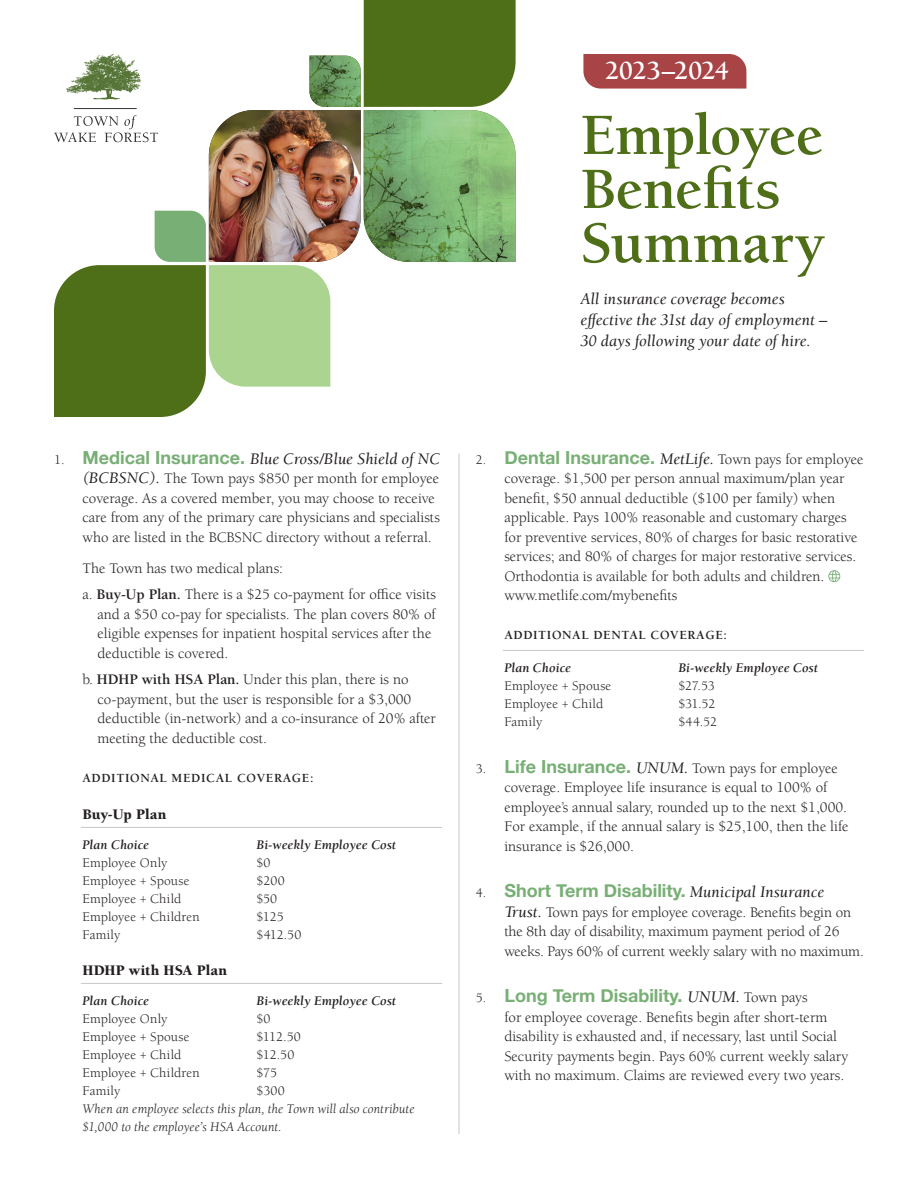
<style>
.page{position:relative;width:918px;height:1188px;background:#fff}
.page>*{position:absolute;margin:0;border:0;box-sizing:border-box;transform-origin:0 0}
.t1{font:700 60px/54px "Berkeley Std";letter-spacing:-.01em;color:#4e6e17}
.t2{font:700 26.85px "Berkeley Std";letter-spacing:-.025em;color:#fff}
.t3{font:700 18px "Helvetica Neue";color:#78af75}
.t4{font:italic 16.5px/21px "Berkeley Pro";color:#231f20}
.t5{font:15px/19.5px "Berkeley Pro";color:#231f20}
.t6{font:900 15px "Berkeley Pro";letter-spacing:.005em;color:#231f20}
.t7{font:13.5px "Berkeley Pro";letter-spacing:.005em;color:#231f20}
.t8{font:italic 700 13.5px "Berkeley Std";color:#231f20}
.t9{font:italic 13.5px/18px "Berkeley Pro";letter-spacing:.005em;color:#231f20}
.t10{font:700 12.75px "Berkeley Std";letter-spacing:.05em;color:#231f20}
.s1{font-style:normal;font-size:13.5px}
.s2{font-family:"Helvetica Neue";font-weight:700;font-style:normal;font-size:18px;color:#78af75}
.s3{font-style:italic;font-size:16.5px}
.s4{font-family:"Berkeley Std";font-weight:700}
.s5{font-size:13.5px}
.s6{font-family:"Helvetica Neue";font-weight:700;font-size:18px;color:#78af75}
.s7{font-family:"Berkeley Pro";font-weight:400;font-size:13.5px;color:#231f20}
.s8{font-family:"Berkeley Pro";font-weight:400;font-style:italic;font-size:16.5px;color:#231f20}
.s9{font-family:"Berkeley Pro";font-weight:400;font-size:15px;color:#231f20}
</style>
<div class="page">
<hr style="left:81px;top:827px;width:361px;height:1px;background:#c7c8ca">
<hr style="left:81px;top:983px;width:361px;height:1px;background:#c7c8ca">
<hr style="left:503px;top:650px;width:361px;height:1px;background:#c7c8ca">
<svg style="left:828px;top:570px;width:12px;height:12px"></svg>
<svg style="left:54px;top:0;width:462px;height:417px"></svg>
<img style="left:309px;top:56px;width:52px;height:51px">
<div style="left:583px;top:54px;width:163px;height:35px;background:#a84346"></div>
<hr style="left:459px;top:454px;width:1px;height:680px;background:#c7c8ca">
<h2 class="t2" style="left:605px;top:57px;width:126px">2023–2024</h2>
<h1 class="t1" style="left:580px;top:109px;width:246px">Employee<br>Benefits<br>Summary</h1>
<p class="t4" style="left:580px;top:289px;width:249px">All insurance coverage becomes effective the 31st day of employment –<br>30 days following your date of hire.</p>
<p class="t4" style="left:54px;top:448px;width:388px"><span class="s1">1.</span> <span class="s2">Medical Insurance.</span> Blue Cross/Blue Shield of NC</p>
<p class="t5" style="left:82px;top:469px;width:359px"><span class="s3">(BCBSNC).</span> The Town pays $850 per month for employee coverage. As a covered member, you may choose to receive care from any of the primary care physicians and specialists who are listed in the BCBSNC directory without a referral.</p>
<p class="t5" style="left:82px;top:555px;width:355px;line-height:26.2px">The Town has two medical plans:<br>a. <span class="s4">Buy-Up Plan.</span> There is a $25 co-payment for office visits</p>
<p class="t5" style="left:97px;top:605px;width:340px">and a $50 co-pay for specialists. The plan covers 80% of eligible expenses for inpatient hospital services after the deductible is covered.</p>
<p class="t5" style="left:97px;top:670px;width:340px;text-indent:-15px">b. <span class="s4">HDHP with HSA Plan.</span> Under this plan, there is no co-payment, but the user is responsible for a $3,000 deductible (in-network) and a co-insurance of 20% after meeting the deductible cost.</p>
<p class="t10" style="left:82px;top:771px;width:233px">ADDITIONAL MEDICAL COVERAGE:</p>
<p class="t6" style="left:82px;top:806px;width:85px">Buy-Up Plan</p>
<p class="t8" style="left:82px;top:838px;width:68px">Plan Choice</p>
<p class="t8" style="left:256px;top:838px;width:141px">Bi-weekly Employee Cost</p>
<p class="t7" style="left:82px;top:855px;width:87px">Employee Only</p>
<p class="t7" style="left:256px;top:855px;width:16px">$0</p>
<p class="t7" style="left:82px;top:873px;width:109px">Employee + Spouse</p>
<p class="t7" style="left:256px;top:873px;width:30px">$200</p>
<p class="t7" style="left:82px;top:891px;width:100px">Employee + Child</p>
<p class="t7" style="left:256px;top:891px;width:22px">$50</p>
<p class="t7" style="left:82px;top:909px;width:119px">Employee + Children</p>
<p class="t7" style="left:256px;top:909px;width:29px">$125</p>
<p class="t7" style="left:82px;top:927px;width:39px">Family</p>
<p class="t7" style="left:256px;top:927px;width:46px">$412.50</p>
<p class="t6" style="left:82px;top:962px;width:146px">HDHP with HSA Plan</p>
<p class="t8" style="left:82px;top:994px;width:68px">Plan Choice</p>
<p class="t8" style="left:256px;top:994px;width:141px">Bi-weekly Employee Cost</p>
<p class="t7" style="left:82px;top:1011px;width:87px">Employee Only</p>
<p class="t7" style="left:256px;top:1011px;width:16px">$0</p>
<p class="t7" style="left:82px;top:1029px;width:109px">Employee + Spouse</p>
<p class="t7" style="left:256px;top:1029px;width:46px">$112.50</p>
<p class="t7" style="left:82px;top:1047px;width:100px">Employee + Child</p>
<p class="t7" style="left:256px;top:1047px;width:39px">$12.50</p>
<p class="t7" style="left:82px;top:1065px;width:119px">Employee + Children</p>
<p class="t7" style="left:256px;top:1065px;width:22px">$75</p>
<p class="t7" style="left:82px;top:1083px;width:39px">Family</p>
<p class="t7" style="left:256px;top:1083px;width:30px">$300</p>
<p class="t9" style="left:82px;top:1100px;width:334px">When an employee selects this plan, the Town will also contribute $1,000 to the employee’s HSA Account.</p>
<p class="t5" style="left:504px;top:449px;width:361px;text-indent:-29px"><span class="s5">2.</span> <span class="s6">Dental Insurance.</span> <span class="s3">MetLife.</span> Town pays for employee coverage. $1,500 per person annual maximum/plan year benefit, $50 annual deductible ($100 per family) when applicable. Pays 100% reasonable and customary charges for preventive services, 80% of charges for basic restorative services; and 80% of charges for major restorative services.<br>Orthodontia is available for both adults and children. www.metlife.com/mybenefits</p>
<p class="t10" style="left:504px;top:628px;width:224px">ADDITIONAL DENTAL COVERAGE:</p>
<p class="t8" style="left:504px;top:661px;width:68px">Plan Choice</p>
<p class="t8" style="left:678px;top:661px;width:141px">Bi-weekly Employee Cost</p>
<p class="t7" style="left:504px;top:678px;width:109px">Employee + Spouse</p>
<p class="t7" style="left:678px;top:678px;width:38px">$27.53</p>
<p class="t7" style="left:504px;top:696px;width:100px">Employee + Child</p>
<p class="t7" style="left:678px;top:696px;width:39px">$31.52</p>
<p class="t7" style="left:504px;top:714px;width:39px">Family</p>
<p class="t7" style="left:678px;top:714px;width:40px">$44.52</p>
<p class="t5" style="left:504px;top:758px;width:346px;text-indent:-29px"><span class="s5">3.</span> <span class="s6">Life Insurance.</span> <span class="s3">UNUM.</span> Town pays for employee coverage. Employee life insurance is equal to 100% of employee’s annual salary, rounded up to the next $1,000.<br>For example, if the annual salary is $25,100, then the life insurance is $26,000.</p>
<p class="t3" style="left:476px;top:877px;width:350px"><span class="s7">4.</span> Short Term Disability. <span class="s8">Municipal Insurance</span></p>
<p class="t5" style="left:504px;top:902px;width:361px"><span class="s3">Trust.</span> Town pays for employee coverage. Benefits begin on the 8th day of disability, maximum payment period of 26 weeks. Pays 60% of current weekly salary with no maximum.</p>
<p class="t3" style="left:476px;top:982px;width:333px"><span class="s7">5.</span> Long Term Disability. <span class="s8">UNUM.</span> <span class="s9">Town pays</span></p>
<p class="t5" style="left:504px;top:1007px;width:345px">for employee coverage. Benefits begin after short-term disability is exhausted and, if necessary, last until Social Security payments begin. Pays 60% current weekly salary with no maximum. Claims are reviewed every two years.</p>
</div>
